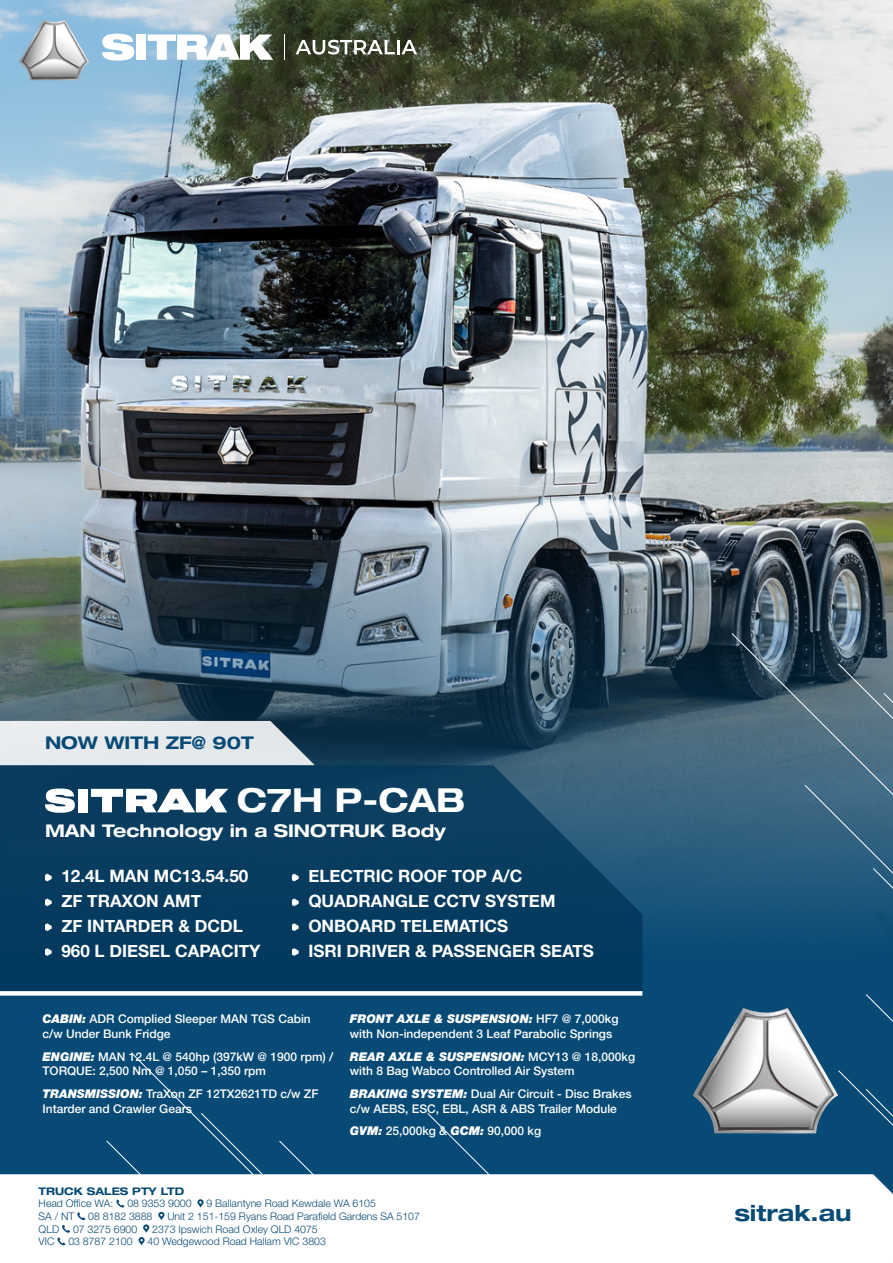
<style>
.page{position:relative;width:893px;height:1263px;background:#fff}
.page>*{position:absolute;margin:0;border:0;box-sizing:border-box;transform-origin:0 0}
.t1{font:700 expanded 33.15px "Helvetica Neue";color:#fff}
.t2{font:700 expanded 22.2px "Helvetica Neue";color:#074a75}
.t3{font:700 expanded 17.55px "Helvetica Neue";color:#fff}
.t4{font:700 expanded 17.55px "Helvetica Neue";color:#074a75}
.t5{font:700 17.1px "Helvetica Neue";color:#fff}
.t6{font:500 12px/14.4px "Helvetica Neue";color:#fff}
.t7{font:300 10.5px "Helvetica Neue";color:#074a75}
.t8{font:700 expanded 10.5px "Helvetica Neue";color:#074a75}
.s1{font-weight:900;font-style:italic}
</style>
<div class="page">
<img style="left:0;top:0;width:893px;height:497px">
<img style="left:0;top:497px;width:893px;height:677px">
<svg style="left:0;top:721px;width:29px;height:44px"></svg>
<div style="left:0;top:765px;width:29px;height:226px;background:#073b5e"></div>
<svg style="left:29px;top:632px;width:864px;height:614px"></svg>
<img style="left:19px;top:20px;width:70px;height:60px">
<img style="left:692px;top:1007px;width:146px;height:126px">
<svg style="left:45px;top:788px;width:30px;height:25px"></svg>
<svg style="left:91px;top:789px;width:137px;height:23px"></svg>
<div style="left:78px;top:789px;width:10px;height:23px;background:#fff"></div>
<svg style="left:45px;top:873px;width:7px;height:8px"></svg>
<svg style="left:45px;top:898px;width:7px;height:8px"></svg>
<svg style="left:45px;top:923px;width:7px;height:8px"></svg>
<svg style="left:45px;top:948px;width:7px;height:8px"></svg>
<svg style="left:292px;top:873px;width:7px;height:8px"></svg>
<svg style="left:292px;top:898px;width:7px;height:8px"></svg>
<svg style="left:292px;top:923px;width:7px;height:8px"></svg>
<svg style="left:292px;top:948px;width:7px;height:8px"></svg>
<div style="left:0;top:991px;width:642px;height:5px;background:#fff"></div>
<svg style="left:116px;top:1199px;width:9px;height:9px"></svg>
<svg style="left:197px;top:1199px;width:7px;height:8px"></svg>
<svg style="left:77px;top:1212px;width:9px;height:8px"></svg>
<svg style="left:158px;top:1212px;width:6px;height:8px"></svg>
<svg style="left:57px;top:1224px;width:14px;height:21px"></svg>
<svg style="left:138px;top:1224px;width:11px;height:21px"></svg>
<svg style="left:296px;top:40px;width:99px;height:15px"></svg>
<hr style="left:397px;top:40px;width:3px;height:14px;background:#fff">
<svg style="left:401px;top:40px;width:16px;height:14px"></svg>
<svg style="left:102px;top:34px;width:32px;height:27px"></svg>
<div style="left:136px;top:35px;width:10px;height:25px;background:#fff"></div>
<svg style="left:148px;top:35px;width:125px;height:25px"></svg>
<svg style="left:284px;top:34px;width:1px;height:26px"></svg>
<p class="t4" style="left:45px;top:732px;width:210px">NOW WITH ZF@ 90T</p>
<p class="t1" style="left:237px;top:780px;width:230px">C7H P-CAB</p>
<p class="t3" style="left:45px;top:820px;width:402px">MAN Technology in a SINOTRUK Body</p>
<p class="t5" style="left:61px;top:866px;width:188px">12.4L MAN MC13.54.50</p>
<p class="t5" style="left:61px;top:890px;width:141px">ZF TRAXON AMT</p>
<p class="t5" style="left:61px;top:915px;width:183px">ZF INTARDER &amp; DCDL</p>
<p class="t5" style="left:61px;top:940px;width:201px">960 L DIESEL CAPACITY</p>
<p class="t5" style="left:308px;top:866px;width:215px">ELECTRIC ROOF TOP A/C</p>
<p class="t5" style="left:308px;top:890px;width:249px">QUADRANGLE CCTV SYSTEM</p>
<p class="t5" style="left:308px;top:915px;width:201px">ONBOARD TELEMATICS</p>
<p class="t5" style="left:308px;top:940px;width:287px">ISRI DRIVER &amp; PASSENGER SEATS</p>
<p class="t6" style="left:43px;top:1012px;width:270px"><span class="s1">CABIN:</span> ADR Complied Sleeper MAN TGS Cabin c/w Under Bunk Fridge</p>
<p class="t6" style="left:43px;top:1049px;width:292px"><span class="s1">ENGINE:</span> MAN 12.4L @ 540hp (397kW @ 1900 rpm) /<br>TORQUE: 2,500 Nm @ 1,050 – 1,350 rpm</p>
<p class="t6" style="left:43px;top:1086px;width:278px"><span class="s1">TRANSMISSION:</span> TraXon ZF 12TX2621TD c/w ZF<br>Intarder and Crawler Gears</p>
<p class="t6" style="left:350px;top:1012px;width:270px"><span class="s1">FRONT AXLE &amp; SUSPENSION:</span> HF7 @ 7,000kg with Non-independent 3 Leaf Parabolic Springs</p>
<p class="t6" style="left:350px;top:1049px;width:287px"><span class="s1">REAR AXLE &amp; SUSPENSION:</span> MCY13 @ 18,000kg with 8 Bag Wabco Controlled Air System</p>
<p class="t6" style="left:350px;top:1086px;width:283px"><span class="s1">BRAKING SYSTEM:</span> Dual Air Circuit - Disc Brakes c/w AEBS, ESC, EBL, ASR &amp; ABS Trailer Module</p>
<p class="t6" style="left:350px;top:1124px;width:193px"><span class="s1">GVM:</span> 25,000kg &amp; <span class="s1">GCM:</span> 90,000 kg</p>
<p class="t8" style="left:39px;top:1184px;width:147px">TRUCK SALES PTY LTD</p>
<p class="t7" style="left:39px;top:1197px;width:76px">Head Office WA:</p>
<p class="t7" style="left:127px;top:1197px;width:66px">08 9353 9000</p>
<p class="t7" style="left:207px;top:1197px;width:171px">9 Ballantyne Road Kewdale WA 6105</p>
<p class="t7" style="left:39px;top:1210px;width:37px">SA / NT</p>
<p class="t7" style="left:88px;top:1210px;width:66px">08 8182 3888</p>
<p class="t7" style="left:167px;top:1210px;width:254px">Unit 2 151-159 Ryans Road Parafield Gardens SA 5107</p>
<p class="t7" style="left:39px;top:1222px;width:22px">QLD</p>
<p class="t7" style="left:73px;top:1222px;width:66px">07 3275 6900</p>
<p class="t7" style="left:152px;top:1222px;width:167px">2373 Ipswich Road Oxley QLD 4075</p>
<p class="t7" style="left:39px;top:1235px;width:17px">VIC</p>
<p class="t7" style="left:68px;top:1235px;width:66px">03 8787 2100</p>
<p class="t7" style="left:148px;top:1235px;width:180px">40 Wedgewood Road Hallam VIC 3803</p>
<p class="t2" style="left:734px;top:1199px;width:119px">sitrak.au</p>
</div>
